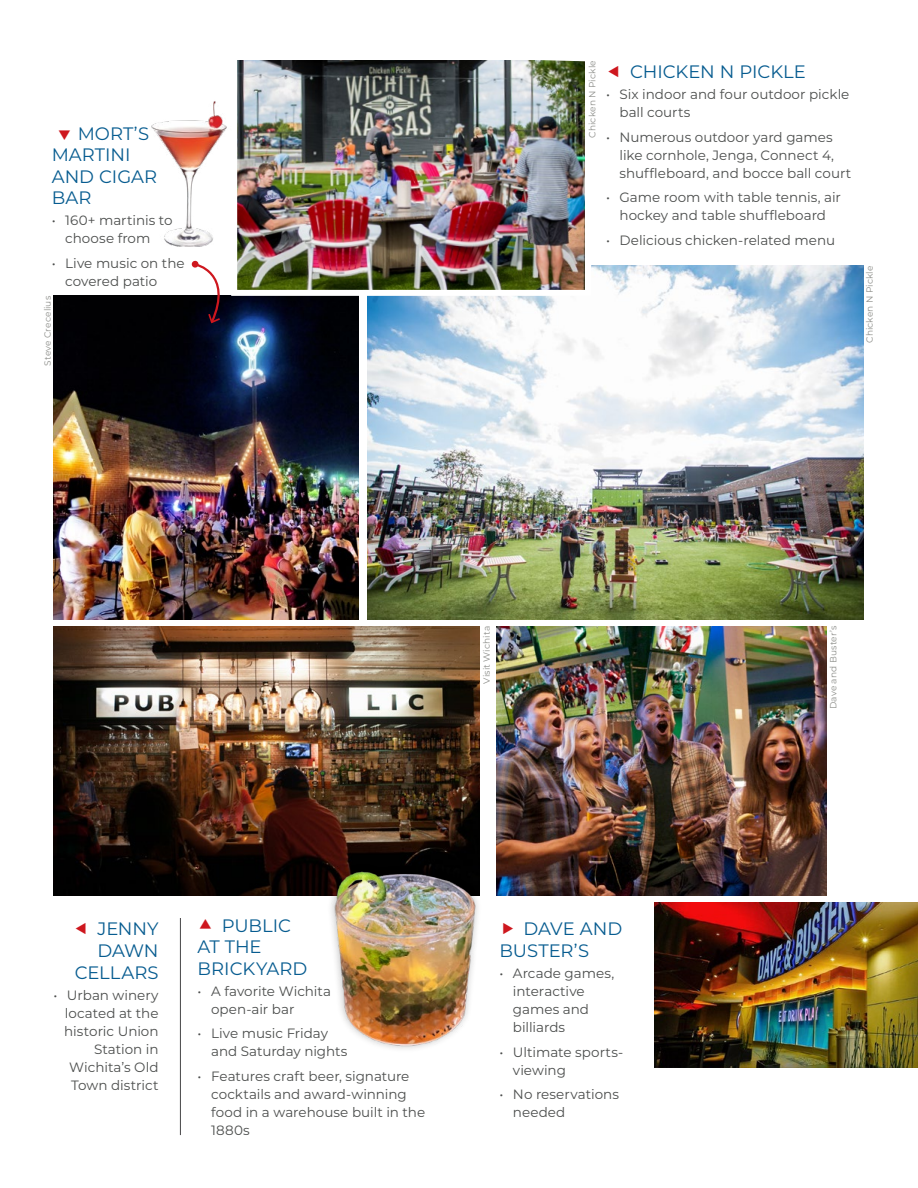
<style>
.page{position:relative;width:918px;height:1188px;background:#fff}
.page>*{position:absolute;margin:0;border:0;box-sizing:border-box;transform-origin:0 0}
.Text_Header{font:18px/21.6px "Montserrat";color:#075c90}
.t1{font:13.5px/18px "Montserrat";color:#4c4e4d}
.t2{font:9px "Montserrat";letter-spacing:.015em;color:#8e8f8b}
</style>
<div class="page">
<img style="left:53px;top:296px;width:306px;height:323px">
<svg style="left:191px;top:261px;width:8px;height:7px"></svg>
<svg style="left:193px;top:262px;width:41px;height:63px"></svg>
<img style="left:368px;top:266px;width:496px;height:353px">
<img style="left:238px;top:61px;width:346px;height:228px">
<div style="left:231px;top:54px;width:360px;height:242px;border:6px solid #fff"></div>
<img style="left:53px;top:627px;width:427px;height:268px">
<img style="left:496px;top:627px;width:330px;height:268px">
<img style="left:291px;top:861px;width:233px;height:188px">
<img style="left:654px;top:902px;width:264px;height:165px">
<hr style="left:180px;top:918px;width:1px;height:217px;background:#464547">
<img style="left:151px;top:97px;width:93px;height:150px">
<svg style="left:503px;top:923px;width:10px;height:12px"></svg>
<p class="Text_Header" style="left:52px;top:122px;width:107px;text-indent:26px">MORT’S<br>MARTINI<br>AND CIGAR<br>BAR</p>
<p class="t1" style="left:65px;top:211px;width:109px;text-indent:-14px">• 160+ martinis to choose from</p>
<p class="t1" style="left:65px;top:254px;width:121px;text-indent:-14px">• Live music on the covered patio</p>
<p class="t2" style="left:41px;top:366px;width:71px;rotate:-90deg">Steve Crecelius</p>
<p class="t2" style="left:586px;top:138px;width:79px;rotate:-90deg">Chicken N Pickle</p>
<p class="Text_Header" style="left:630px;top:60px;width:177px">CHICKEN N PICKLE</p>
<p class="t1" style="left:620px;top:85px;width:231px;text-indent:-14px">• Six indoor and four outdoor pickle ball courts</p>
<p class="t1" style="left:620px;top:127px;width:233px;text-indent:-14px">• Numerous outdoor yard games like cornhole, Jenga, Connect 4, shuffleboard, and bocce ball court</p>
<p class="t1" style="left:606px;top:188px;width:237px;text-align:center">• Game room with table tennis, air hockey and table shuffleboard</p>
<p class="t1" style="left:606px;top:231px;width:231px">• Delicious chicken-related menu</p>
<p class="t2" style="left:863px;top:343px;width:79px;rotate:-90deg">Chicken N Pickle</p>
<p class="t2" style="left:481px;top:684px;width:60px;rotate:-90deg">Visit Wichita</p>
<p class="Text_Header" style="left:75px;top:918px;width:85px;text-align:right">JENNY<br>DAWN<br>CELLARS</p>
<p class="t1" style="left:53px;top:985px;width:107px;text-align:right">• Urban winery located at the historic Union<br>Station in<br>Wichita’s Old<br>Town district</p>
<p class="Text_Header" style="left:198px;top:914px;width:111px;text-indent:24px">PUBLIC<br>AT THE<br>BRICKYARD</p>
<p class="t1" style="left:211px;top:981px;width:121px;text-indent:-14px">• A favorite Wichita open-air bar</p>
<p class="t1" style="left:211px;top:1024px;width:138px;text-indent:-14px">• Live music Friday and Saturday nights</p>
<p class="t1" style="left:211px;top:1067px;width:216px;text-indent:-14px">• Features craft beer, signature cocktails and award-winning food in a warehouse built in the<br>1880s</p>
<p class="Text_Header" style="left:499px;top:918px;width:124px;text-indent:24px">DAVE AND<br>BUSTER’S</p>
<p class="t1" style="left:513px;top:964px;width:103px;text-indent:-14px">• Arcade games, interactive games and billiards</p>
<p class="t1" style="left:513px;top:1042px;width:112px;text-indent:-14px">• Ultimate sports&shy;viewing</p>
<p class="t1" style="left:513px;top:1085px;width:108px;text-indent:-14px">• No reservations needed</p>
<p class="t2" style="left:827px;top:709px;width:85px;rotate:-90deg">Dave and Buster’s</p>
</div>
